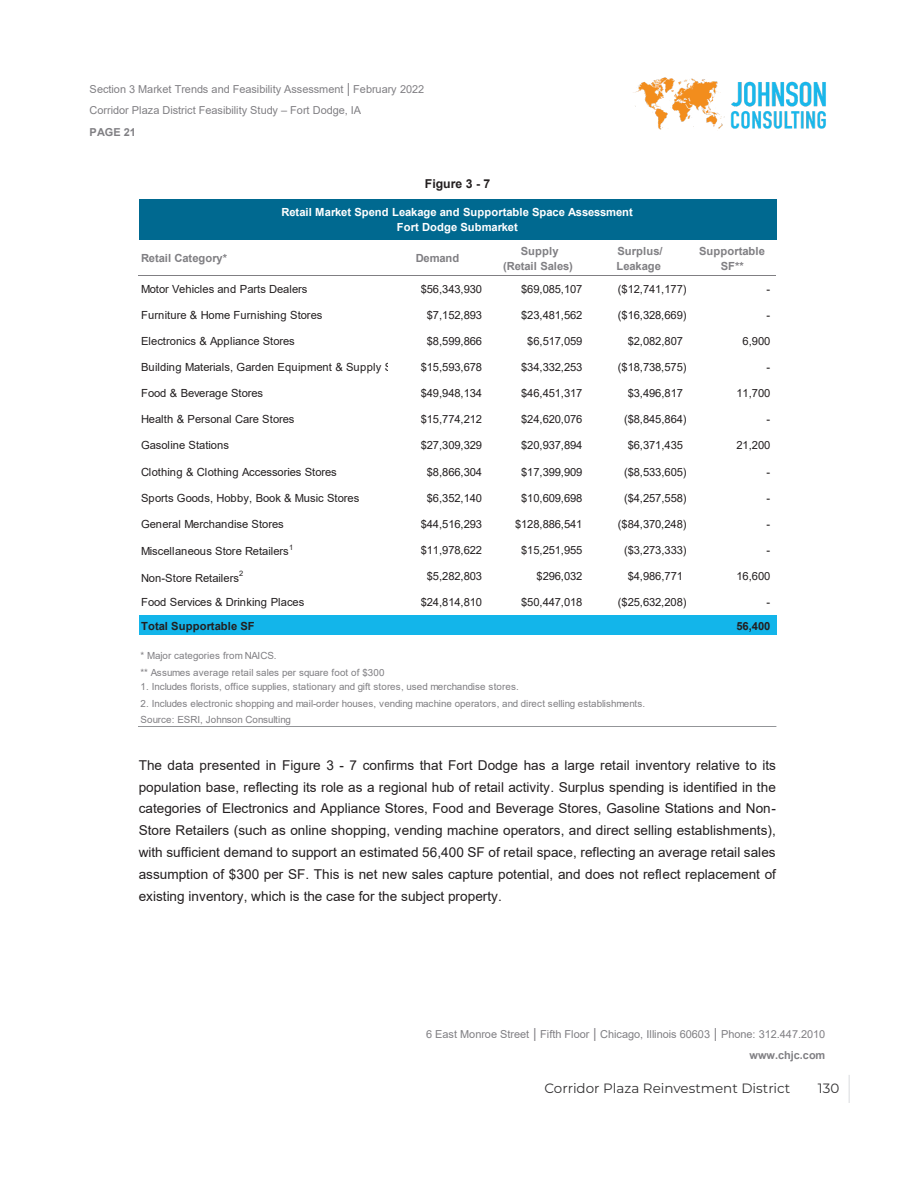
<style>
.page{position:relative;width:918px;height:1188px;background:#fff}
.page>*{position:absolute;margin:0;border:0;box-sizing:border-box;transform-origin:0 0}
.t1{font:13.5px/21.8px "Arial";color:#231f20;text-align:justify}
.t2{font:13.5px "Montserrat";color:#333233}
.t3{font:700 12.3px "Arial";color:#231f20}
.t4{font:11.25px "Arial";letter-spacing:-.015em;color:#231f20}
.t5{font:700 11.25px/14.4px "Arial";letter-spacing:-.015em;color:#fff;text-align:center}
.t6{font:700 11.25px/14.4px "Arial";color:#807f83;text-align:center}
.t7{font:700 11.25px "Arial";color:#231f20}
.t8{font:10.95px/21.6px "Arial";letter-spacing:-.005em;color:#807f83;text-align:right}
.t9{font:9.75px "Arial";letter-spacing:.005em;color:#807f83}
.t10{font:7.5px "Arial";color:#231f20}
.s1{font-size:13.5px}
.s2{font-weight:700}
</style>
<div class="page">
<hr style="left:848px;top:1075px;width:2px;height:28px;background:#e6e7e9">
<img style="left:633px;top:78px;width:193px;height:52px">
<div style="left:139px;top:199px;width:637px;height:42px;background:#006990"></div>
<div style="left:139px;top:615px;width:637px;height:21px;background:#13b5ea"></div>
<hr style="left:139px;top:275px;width:637px;height:1px;background:#807f83">
<hr style="left:139px;top:726px;width:637px;height:1px;background:#939598">
<p class="t8" style="left:90px;top:78px;width:336px;text-align:left">Section 3 Market Trends and Feasibility Assessment <span class="s1">|</span> February 2022<br>Corridor Plaza District Feasibility Study – Fort Dodge, IA<br><span class="s2">PAGE 21</span></p>
<p class="t3" style="left:425px;top:175px;width:67px">Figure 3 - 7</p>
<p class="t5" style="left:282px;top:205px;width:353px">Retail Market Spend Leakage and Supportable Space Assessment<br>Fort Dodge Submarket</p>
<p class="t6" style="left:141px;top:251px;width:87px">Retail Category*</p>
<p class="t6" style="left:416px;top:251px;width:45px">Demand</p>
<p class="t6" style="left:503px;top:244px;width:71px">Supply (Retail Sales)</p>
<p class="t6" style="left:617px;top:244px;width:48px;text-align:left">Surplus/<br>Leakage</p>
<p class="t6" style="left:699px;top:244px;width:67px">Supportable<br>SF**</p>
<p class="t4" style="left:141px;top:281px;width:168px">Motor Vehicles and Parts Dealers</p>
<p class="t4" style="left:421px;top:281px;width:63px">$56,343,930</p>
<p class="t4" style="left:521px;top:281px;width:63px">$69,085,107</p>
<p class="t4" style="left:618px;top:281px;width:70px">($12,741,177)</p>
<p class="t4" style="left:766px;top:281px;width:5px">-</p>
<p class="t4" style="left:141px;top:307px;width:183px">Furniture &amp; Home Furnishing Stores</p>
<p class="t4" style="left:427px;top:307px;width:57px">$7,152,893</p>
<p class="t4" style="left:521px;top:307px;width:63px">$23,481,562</p>
<p class="t4" style="left:618px;top:307px;width:70px">($16,328,669)</p>
<p class="t4" style="left:766px;top:307px;width:5px">-</p>
<p class="t4" style="left:141px;top:333px;width:155px">Electronics &amp; Appliance Stores</p>
<p class="t4" style="left:427px;top:333px;width:57px">$8,599,866</p>
<p class="t4" style="left:527px;top:333px;width:57px">$6,517,059</p>
<p class="t4" style="left:628px;top:333px;width:57px">$2,082,807</p>
<p class="t4" style="left:743px;top:333px;width:29px">6,900</p>
<p class="t4" style="left:141px;top:359px;width:343px">Building Materials, Garden Equipment &amp; Supply Stores $15,593,678</p>
<p class="t4" style="left:521px;top:359px;width:63px">$34,332,253</p>
<p class="t4" style="left:618px;top:359px;width:70px">($18,738,575)</p>
<p class="t4" style="left:766px;top:359px;width:5px">-</p>
<p class="t4" style="left:141px;top:385px;width:124px">Food &amp; Beverage Stores</p>
<p class="t4" style="left:421px;top:385px;width:63px">$49,948,134</p>
<p class="t4" style="left:521px;top:385px;width:63px">$46,451,317</p>
<p class="t4" style="left:628px;top:385px;width:57px">$3,496,817</p>
<p class="t4" style="left:737px;top:385px;width:35px">11,700</p>
<p class="t4" style="left:141px;top:412px;width:155px">Health &amp; Personal Care Stores</p>
<p class="t4" style="left:421px;top:412px;width:63px">$15,774,212</p>
<p class="t4" style="left:521px;top:412px;width:63px">$24,620,076</p>
<p class="t4" style="left:624px;top:412px;width:64px">($8,845,864)</p>
<p class="t4" style="left:766px;top:412px;width:5px">-</p>
<p class="t4" style="left:141px;top:438px;width:90px">Gasoline Stations</p>
<p class="t4" style="left:421px;top:438px;width:63px">$27,309,329</p>
<p class="t4" style="left:521px;top:438px;width:63px">$20,937,894</p>
<p class="t4" style="left:628px;top:438px;width:57px">$6,371,435</p>
<p class="t4" style="left:737px;top:438px;width:35px">21,200</p>
<p class="t4" style="left:141px;top:464px;width:197px">Clothing &amp; Clothing Accessories Stores</p>
<p class="t4" style="left:427px;top:464px;width:57px">$8,866,304</p>
<p class="t4" style="left:521px;top:464px;width:63px">$17,399,909</p>
<p class="t4" style="left:624px;top:464px;width:64px">($8,533,605)</p>
<p class="t4" style="left:766px;top:464px;width:5px">-</p>
<p class="t4" style="left:141px;top:490px;width:220px">Sports Goods, Hobby, Book &amp; Music Stores</p>
<p class="t4" style="left:427px;top:490px;width:57px">$6,352,140</p>
<p class="t4" style="left:521px;top:490px;width:63px">$10,609,698</p>
<p class="t4" style="left:624px;top:490px;width:64px">($4,257,558)</p>
<p class="t4" style="left:766px;top:490px;width:5px">-</p>
<p class="t4" style="left:141px;top:516px;width:144px">General Merchandise Stores</p>
<p class="t4" style="left:421px;top:516px;width:63px">$44,516,293</p>
<p class="t4" style="left:515px;top:516px;width:69px">$128,886,541</p>
<p class="t4" style="left:618px;top:516px;width:70px">($84,370,248)</p>
<p class="t4" style="left:766px;top:516px;width:5px">-</p>
<p class="t4" style="left:141px;top:544px;width:149px">Miscellaneous Store Retailers</p>
<p class="t10" style="left:289px;top:542px;width:6px">1</p>
<p class="t4" style="left:421px;top:542px;width:63px">$11,978,622</p>
<p class="t4" style="left:521px;top:542px;width:63px">$15,251,955</p>
<p class="t4" style="left:624px;top:542px;width:64px">($3,273,333)</p>
<p class="t4" style="left:766px;top:542px;width:5px">-</p>
<p class="t10" style="left:239px;top:568px;width:6px">2</p>
<p class="t4" style="left:427px;top:569px;width:57px">$5,282,803</p>
<p class="t4" style="left:537px;top:569px;width:47px">$296,032</p>
<p class="t4" style="left:628px;top:569px;width:57px">$4,986,771</p>
<p class="t4" style="left:737px;top:569px;width:35px">16,600</p>
<p class="t4" style="left:141px;top:595px;width:165px">Food Services &amp; Drinking Places</p>
<p class="t4" style="left:421px;top:595px;width:63px">$24,814,810</p>
<p class="t4" style="left:521px;top:595px;width:63px">$50,447,018</p>
<p class="t4" style="left:618px;top:595px;width:70px">($25,632,208)</p>
<p class="t4" style="left:766px;top:595px;width:5px">-</p>
<p class="t7" style="left:141px;top:618px;width:115px">Total Supportable SF</p>
<p class="t7" style="left:737px;top:618px;width:35px">56,400</p>
<p class="t4" style="left:141px;top:570px;width:99px">Non-Store Retailers</p>
<p class="t9" style="left:141px;top:649px;width:138px">* Major categories from NAICS.</p>
<p class="t9" style="left:141px;top:665px;width:246px">** Assumes average retail sales per square foot of $300</p>
<p class="t9" style="left:141px;top:713px;width:152px">Source: ESRI, Johnson Consulting</p>
<p class="t9" style="left:141px;top:680px;width:380px">1. Includes florists, office supplies, stationary and gift stores, used merchandise stores.</p>
<p class="t9" style="left:141px;top:697px;width:506px">2. Includes electronic shopping and mail-order houses, vending machine operators, and direct selling establishments.</p>
<p class="t1" style="left:139px;top:754px;width:639px">The data presented in Figure 3 - 7 confirms that Fort Dodge has a large retail inventory relative to its population base, reflecting its role as a regional hub of retail activity. Surplus spending is identified in the categories of Electronics and Appliance Stores, Food and Beverage Stores, Gasoline Stations and Non-Store Retailers (such as online shopping, vending machine operators, and direct selling establishments), with sufficient demand to support an estimated 56,400 SF of retail space, reflecting an average retail sales assumption of $300 per SF. This is net new sales capture potential, and does not reflect replacement of existing inventory, which is the case for the subject property.</p>
<p class="t8" style="left:426px;top:1024px;width:401px;line-height:20.7px">6 East Monroe Street <span class="s1">|</span> Fifth Floor <span class="s1">|</span> Chicago, Illinois 60603 <span class="s1">|</span> Phone: 312.447.2010 <span class="s2">www.chjc.com</span></p>
<p class="t2" style="left:545px;top:1079px;width:247px">Corridor Plaza Reinvestment District</p>
<p class="t2" style="left:818px;top:1079px;width:23px">130</p>
</div>
